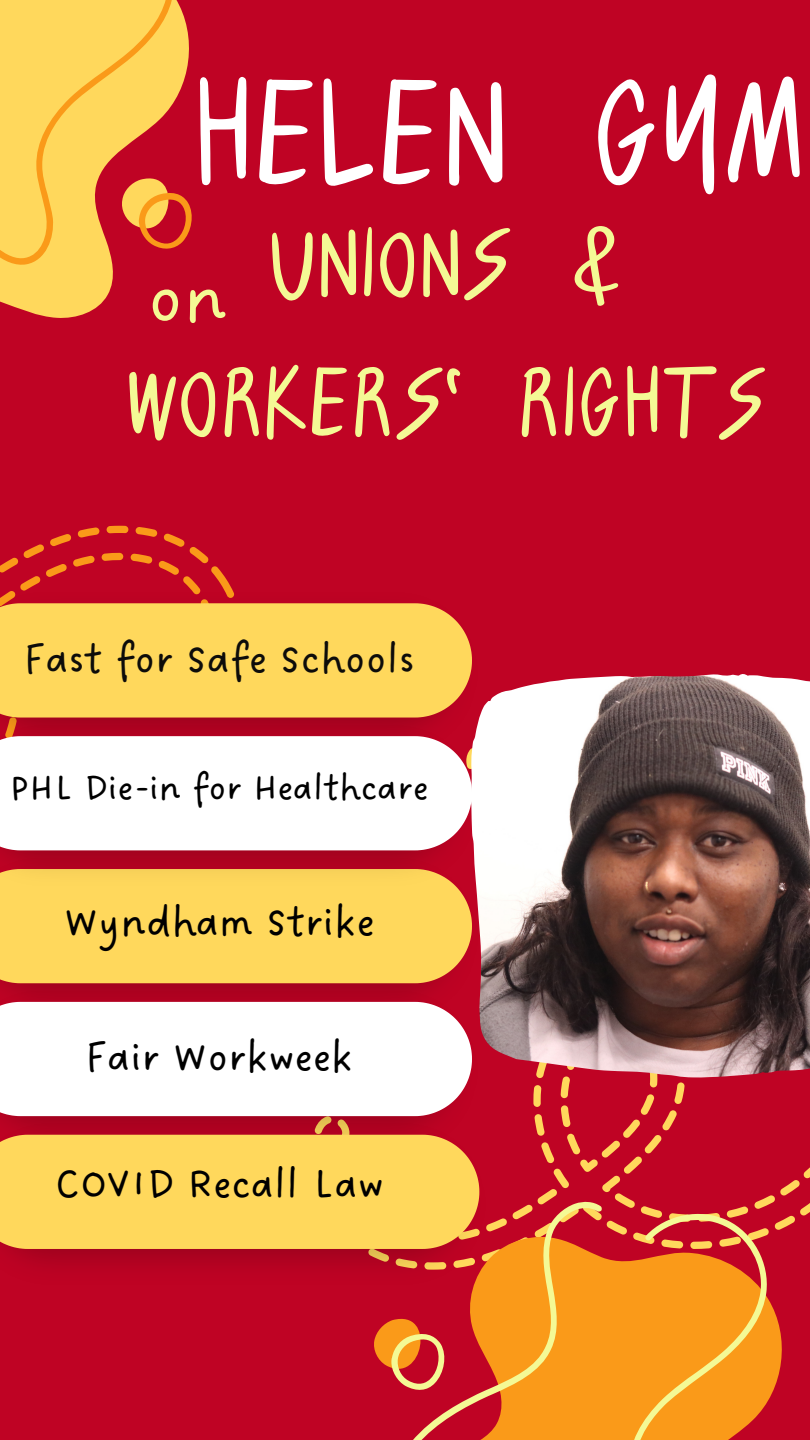
<style>
.page{position:relative;width:810px;height:1440px;background:#bf0324}
.page>*{position:absolute;margin:0;border:0;box-sizing:border-box;transform-origin:0 0}
.t1{font:153.2px "Saifah";color:#fff}
.t2{font:100px/139.5px "Saifah";color:#f4f995;text-align:center}
.t3{font:75.2px "DO Sans Regular";color:#f4f995}
.t4{font:43.9px "DO Sans Regular";color:#000}
.t5{font:43.9px "DO Sans Regular";color:#0d0c0a}
.t6{font:37.9px "DO Sans Regular";color:#000}
</style>
<div class="page">
<svg style="left:0;top:283px;width:112px;height:35px;fill:#ffd85c"></svg>
<svg style="left:0;top:0;width:192px;height:283px;fill:#ffd85c"></svg>
<svg style="left:0;top:526px;width:234px;height:66px"></svg>
<svg style="left:533px;top:1077px;width:277px;height:149px"></svg>
<img style="left:0;top:592px;width:435px;height:133px">
<div style="left:0;top:603px;width:472px;height:115px;background:#ffd85c"></div>
<img style="left:3px;top:983px;width:432px;height:8px">
<div style="left:0;top:886px;width:471px;height:97px;background:#ffd85c"></div>
<img style="left:0;top:725px;width:456px;height:161px">
<div style="left:0;top:736px;width:471px;height:114px;background:#fff"></div>
<img style="left:2px;top:991px;width:434px;height:133px">
<div style="left:0;top:1002px;width:471px;height:114px;background:#fff"></div>
<svg style="left:374px;top:1323px;width:12px;height:43px"></svg>
<svg style="left:386px;top:1201px;width:402px;height:239px;fill:#fa9a19"></svg>
<img style="left:11px;top:1124px;width:474px;height:160px">
<div style="left:0;top:1135px;width:479px;height:114px;background:#ffd85c"></div>
<img style="left:471px;top:674px;width:339px;height:403px">
<h1 class="t1" style="left:192px;top:-10px;width:615px">HELEN GYM</h1>
<h2 class="t2" style="left:124px;top:180px;width:645px">UNIONS &amp;<br>WORKERS' RIGHTS</h2>
<h3 class="t3" style="left:147px;top:254px;width:82px">on</h3>
<p class="t5" style="left:24px;top:633px;width:392px">Fast for Safe Schools</p>
<p class="t6" style="left:10px;top:766px;width:420px">PHL Die-in for Healthcare</p>
<p class="t4" style="left:64px;top:896px;width:312px">Wyndham Strike</p>
<p class="t4" style="left:85px;top:1031px;width:269px">Fair Workweek</p>
<p class="t4" style="left:55px;top:1159px;width:331px">COVID Recall Law</p>
</div>
